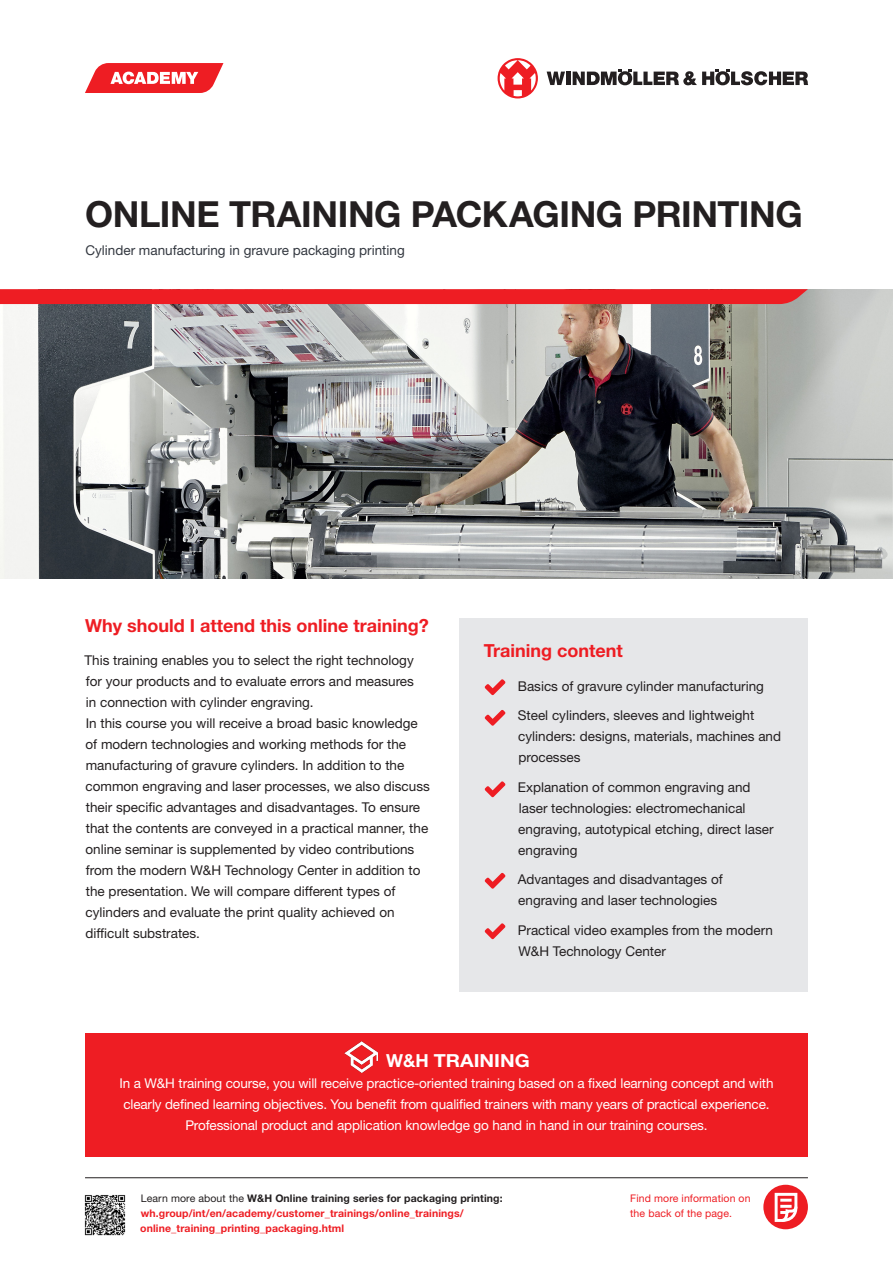
<style>
.page{position:relative;width:893px;height:1263px;background:#fff}
.page>*{position:absolute;margin:0;border:0;box-sizing:border-box;transform-origin:0 0}
.Headline{font:700 36px "Helvetica Neue LT Std";letter-spacing:-.01em;color:#231f20}
.Zwischenüberschrift{font:700 18px "Helvetica Neue LT Std";color:#ee1d23}
.t1{font:700 18px "Helvetica Neue LT Std";color:#fff}
.Flietext{font:13.5px/21px "Helvetica Neue LT Std";color:#231f20;text-align:justify}
.Features_Liste{font:13.5px/21px "Helvetica Neue LT Std";color:#231f20}
.t2{font:13.5px "Helvetica Neue LT Std";letter-spacing:-.01em;color:#fff}
.Features_Liste-2{font:13.5px "Helvetica Neue LT Std";color:#333840}
.t3{font:700 10.5px/15px "Helvetica Neue LT Std";letter-spacing:.01em;color:#ee1d23}
.t4{font:700 10.5px "Helvetica Neue LT Std";letter-spacing:.01em;color:#231f20}
.t5{font:10.5px/15px "Helvetica Neue LT Std";letter-spacing:.01em;color:#ee1d23}
.s1{font-weight:400}
</style>
<div class="page">
<img style="left:0;top:289px;width:893px;height:289px">
<hr style="left:85px;top:1177px;width:723px;height:1px;background:#231f20">
<div style="left:763px;top:1185px;width:45px;height:44px;background:#ee1d23;border-radius:50%"></div>
<svg style="left:774px;top:1192px;width:24px;height:30px"></svg>
<svg style="left:0;top:289px;width:808px;height:15px;background:#ec2026"></svg>
<svg style="left:547px;top:72px;width:18px;height:13px"></svg>
<hr style="left:566px;top:72px;width:4px;height:13px;background:#231f20">
<svg style="left:573px;top:69px;width:235px;height:16px"></svg>
<svg style="left:498px;top:58px;width:40px;height:40px"></svg>
<svg style="left:85px;top:63px;width:138px;height:30px"></svg>
<div style="left:459px;top:619px;width:349px;height:373px;background:#e6e7e9"></div>
<svg style="left:485px;top:679px;width:20px;height:16px"></svg>
<svg style="left:485px;top:710px;width:20px;height:16px"></svg>
<svg style="left:485px;top:781px;width:20px;height:16px"></svg>
<svg style="left:485px;top:873px;width:20px;height:16px"></svg>
<svg style="left:485px;top:923px;width:20px;height:16px"></svg>
<img style="left:84px;top:1195px;width:41px;height:40px">
<div style="left:85px;top:1033px;width:723px;height:124px;background:#ee1d23"></div>
<img style="left:345px;top:1042px;width:32px;height:30px">
<p class="Headline" style="left:85px;top:192px;width:719px">ONLINE TRAINING PACKAGING PRINTING</p>
<p class="Features_Liste-2" style="left:85px;top:242px;width:321px">Cylinder manufacturing in gravure packaging printing</p>
<p class="Zwischenüberschrift" style="left:85px;top:614px;width:345px">Why should I attend this online training?</p>
<p class="Flietext" style="left:84px;top:649px;width:331px">This training enables you to select the right technology for your products and to evaluate errors and measures in connection with cylinder engraving.</p>
<p class="Flietext" style="left:86px;top:712px;width:346px;text-align:left">In this course you will receive a broad basic knowledge of modern technologies and working methods for the manufacturing of gravure cylinders. In addition to the common engraving and laser processes, we also discuss their specific advantages and disadvantages. To ensure that the contents are conveyed in a practical manner, the online seminar is supplemented by video contributions from the modern W&amp;H Technology Center in addition to the presentation. We will compare different types of cylinders and evaluate the print quality achieved on difficult substrates.</p>
<p class="Zwischenüberschrift" style="left:484px;top:639px;width:140px">Training content</p>
<p class="Features_Liste" style="left:518px;top:675px;width:248px">Basics of gravure cylinder manufacturing</p>
<p class="Features_Liste" style="left:518px;top:705px;width:265px">Steel cylinders, sleeves and lightweight cylinders: designs, materials, machines and processes</p>
<p class="Features_Liste" style="left:518px;top:776px;width:257px">Explanation of common engraving and laser technologies: electromechanical engraving, autotypical etching, direct laser engraving</p>
<p class="Features_Liste" style="left:518px;top:869px;width:207px">Advantages and disadvantages of engraving and laser technologies</p>
<p class="Features_Liste" style="left:518px;top:919px;width:257px">Practical video examples from the modern<br>W&amp;H Technology Center</p>
<p class="t1" style="left:386px;top:1049px;width:145px">W&amp;H TRAINING</p>
<p class="t2" style="left:119px;top:1075px;width:655px">In a W&amp;H training course, you will receive practice-oriented training based on a fixed learning concept and with</p>
<p class="t2" style="left:123px;top:1096px;width:648px">clearly defined learning objectives. You benefit from qualified trainers with many years of practical experience.</p>
<p class="t2" style="left:185px;top:1117px;width:524px">Professional product and application knowledge go hand in hand in our training courses.</p>
<p class="t4" style="left:141px;top:1191px;width:363px"><span class="s1">Learn more about the</span> W&amp;H Online training series for packaging printing:</p>
<p class="t3" style="left:140px;top:1205px;width:325px">wh.group/int/en/academy/customer_trainings/online_trainings/ online_training_printing_packaging.html</p>
<p class="t5" style="left:630px;top:1190px;width:122px">Find more information on the back of the page.</p>
</div>
